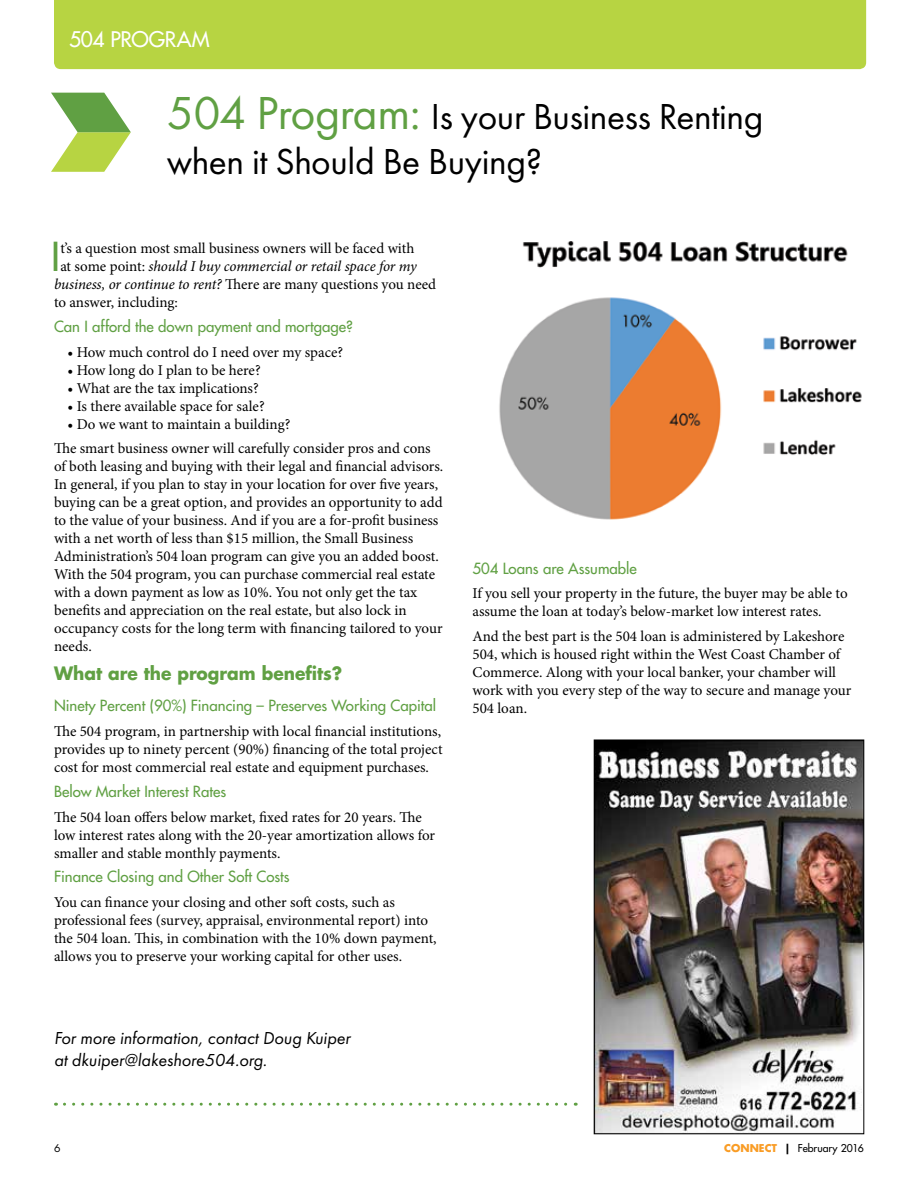
<style>
.page{position:relative;width:918px;height:1188px;background:#fff}
.page>*{position:absolute;margin:0;border:0;box-sizing:border-box;transform-origin:0 0}
.t1{font:38.85px "Futura";color:#60a043}
.t2{font:37.5px/45px "Futura PT";letter-spacing:-.01em;color:#000}
.t3{font:21px "Futura";letter-spacing:-.015em;color:#fff}
.t4{font:italic 18px/21.6px "Futura PT";color:#000}
.t5{font:700 18px "Futura";color:#60a043;scale:.95 1}
.t6{font:15px/18px "Minion Pro";letter-spacing:-.005em;color:#000}
.t7{font:15px "Futura";color:#60a043}
.t8{font:italic 15px "Minion Pro";letter-spacing:-.01em;color:#000}
.t9{font:10.5px "Futura";color:#000}
.t10{font:10.5px "Futura";color:#000}
.s1{font-size:48px;color:#60a043}
.s2{font-style:normal}
.s3{font-style:italic}
.s4{font-weight:700;color:#f99c25}
.s5{font-weight:700}
</style>
<div class="page">
<div style="left:54px;top:0;width:812px;height:69px;background:#b7d442"></div>
<svg style="left:51px;top:93px;width:80px;height:79px"></svg>
<img style="left:499px;top:241px;width:363px;height:279px">
<img style="left:596px;top:742px;width:266px;height:390px">
<div style="left:594px;top:740px;width:270px;height:394px;border:1px solid #000"></div>
<svg style="left:64px;top:1103px;width:512px;height:3px"></svg>
<h3 class="t3" style="left:69px;top:26px;width:142px">504 PROGRAM</h3>
<h2 class="t2" style="left:167px;top:94px;width:598px"><span class="s1">504 Program:</span> Is your Business Renting when it Should Be Buying?</h2>
<h1 class="t1" style="left:51px;top:233px;width:11px">I</h1>
<p class="t6" style="left:60px;top:239px;width:356px">t’s a question most small business owners will be faced with</p>
<p class="t8" style="left:60px;top:256px;width:358px"><span class="s2">at some point:</span> should I buy commercial or retail space for my</p>
<p class="t6" style="left:54px;top:275px;width:384px"><span class="s3">business, or continue to rent?</span> There are many questions you need</p>
<p class="t6" style="left:54px;top:293px;width:126px">to answer, including:</p>
<p class="t7" style="left:54px;top:317px;width:300px">Can I afford the down payment and mortgage?</p>
<p class="t6" style="left:68px;top:343px;width:277px">• How much control do I need over my space?</p>
<p class="t6" style="left:68px;top:361px;width:195px">• How long do I plan to be here?</p>
<p class="t6" style="left:68px;top:379px;width:193px">• What are the tax implications?</p>
<p class="t6" style="left:68px;top:397px;width:199px">• Is there available space for sale?</p>
<p class="t6" style="left:54px;top:412px;width:378px;line-height:24.8px;text-indent:14px">• Do we want to maintain a building?<br>The smart business owner will carefully consider pros and cons</p>
<p class="t6" style="left:54px;top:458px;width:391px">of both leasing and buying with their legal and financial advisors.<br>In general, if you plan to stay in your location for over five years, buying can be a great option, and provides an opportunity to add to the value of your business. And if you are a for-profit business with a net worth of less than $15 million, the Small Business Administration’s 504 loan program can give you an added boost.<br>With the 504 program, you can purchase commercial real estate with a down payment as low as 10%. You not only get the tax benefits and appreciation on the real estate, but also lock in occupancy costs for the long term with financing tailored to your needs.</p>
<p class="t5" style="left:54px;top:661px;width:305px">What are the program benefits?</p>
<p class="t7" style="left:54px;top:696px;width:384px">Ninety Percent (90%) Financing – Preserves Working Capital</p>
<p class="t6" style="left:54px;top:722px;width:390px;text-align:justify">The 504 program, in partnership with local financial institutions, provides up to ninety percent (90%) financing of the total project cost for most commercial real estate and equipment purchases.</p>
<p class="t7" style="left:54px;top:782px;width:174px">Below Market Interest Rates</p>
<p class="t6" style="left:54px;top:808px;width:383px">The 504 loan offers below market, fixed rates for 20 years. The low interest rates along with the 20-year amortization allows for smaller and stable monthly payments.</p>
<p class="t7" style="left:54px;top:867px;width:237px">Finance Closing and Other Soft Costs</p>
<p class="t6" style="left:54px;top:893px;width:384px">You can finance your closing and other soft costs, such as professional fees (survey, appraisal, environmental report) into the 504 loan. This, in combination with the 10% down payment, allows you to preserve your working capital for other uses.</p>
<p class="t4" style="left:54px;top:1027px;width:298px">For more information, contact Doug Kuiper at dkuiper@lakeshore504.org.</p>
<p class="t7" style="left:472px;top:559px;width:166px">504 Loans are Assumable</p>
<p class="t6" style="left:472px;top:585px;width:377px">If you sell your property in the future, the buyer may be able to assume the loan at today’s below-market low interest rates.</p>
<p class="t6" style="left:472px;top:627px;width:380px">And the best part is the 504 loan is administered by Lakeshore 504, which is housed right within the West Coast Chamber of Commerce. Along with your local banker, your chamber will work with you every step of the way to secure and manage your 504 loan.</p>
<p class="t10" style="left:54px;top:1142px;width:8px">6</p>
<p class="t9" style="left:724px;top:1142px;width:141px"><span class="s4">CONNECT</span> <span class="s5">|</span> February 2016</p>
</div>
